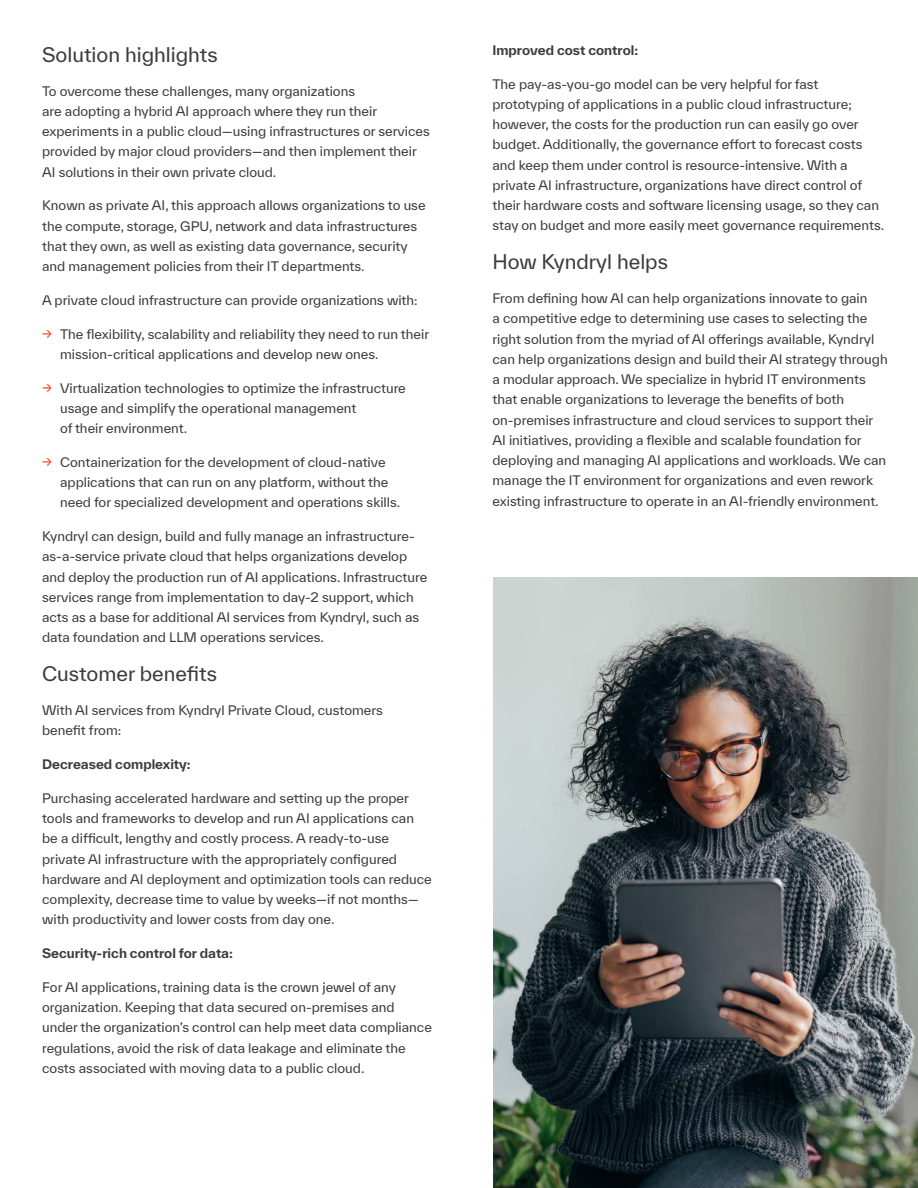
<style>
.page{position:relative;width:918px;height:1188px;background:#fff}
.page>*{position:absolute;margin:0;border:0;box-sizing:border-box;transform-origin:0 0}
.t1{font:19.5px "TWK Everett";color:#3d3c3c}
.t2{font:12.75px/20.2px "TWK Everett";color:#3d3c3c}
.t3{font:700 12.75px "TWK Everett";color:#3d3c3c}
.s1{font-size:13.5px;color:#ff462d}
</style>
<div class="page">
<img style="left:493px;top:578px;width:425px;height:610px">
<h1 class="t1" style="left:42px;top:41px;width:177px">Solution highlights</h1>
<p class="t2" style="left:42px;top:80px;width:389px">To overcome these challenges, many organizations<br>are adopting a hybrid AI approach where they run their experiments in a public cloud—using infrastructures or services provided by major cloud providers—and then implement their AI solutions in their own private cloud.</p>
<p class="t2" style="left:42px;top:195px;width:385px">Known as private AI, this approach allows organizations to use the compute, storage, GPU, network and data infrastructures that they own, as well as existing data governance, security and management policies from their IT departments.</p>
<p class="t2" style="left:42px;top:290px;width:377px">A private cloud infrastructure can provide organizations with:</p>
<p class="t2" style="left:60px;top:323px;width:370px;text-indent:-18px"><span class="s1">→</span> The flexibility, scalability and reliability they need to run their mission-critical applications and develop new ones.</p>
<p class="t2" style="left:60px;top:377px;width:347px;text-indent:-18px"><span class="s1">→</span> Virtualization technologies to optimize the infrastructure usage and simplify the operational management<br>of their environment.</p>
<p class="t2" style="left:60px;top:452px;width:342px;text-indent:-18px"><span class="s1">→</span> Containerization for the development of cloud-native applications that can run on any platform, without the need for specialized development and operations skills.</p>
<p class="t2" style="left:42px;top:526px;width:387px">Kyndryl can design, build and fully manage an infrastructure&shy;as-a-service private cloud that helps organizations develop and deploy the production run of AI applications. Infrastructure services range from implementation to day-2 support, which acts as a base for additional AI services from Kyndryl, such as data foundation and LLM operations services.</p>
<h1 class="t1" style="left:42px;top:660px;width:176px">Customer benefits</h1>
<p class="t2" style="left:42px;top:700px;width:342px">With AI services from Kyndryl Private Cloud, customers benefit from:</p>
<p class="t3" style="left:42px;top:755px;width:150px">Decreased complexity:</p>
<p class="t2" style="left:42px;top:788px;width:391px">Purchasing accelerated hardware and setting up the proper tools and frameworks to develop and run AI applications can be a difficult, lengthy and costly process. A ready-to-use private AI infrastructure with the appropriately configured hardware and AI deployment and optimization tools can reduce complexity, decrease time to value by weeks—if not months— with productivity and lower costs from day one.</p>
<p class="t3" style="left:42px;top:944px;width:192px">Security-rich control for data:</p>
<p class="t2" style="left:42px;top:977px;width:391px">For AI applications, training data is the crown jewel of any organization. Keeping that data secured on-premises and under the organization’s control can help meet data compliance regulations, avoid the risk of data leakage and eliminate the costs associated with moving data to a public cloud.</p>
<p class="t3" style="left:492px;top:41px;width:147px">Improved cost control:</p>
<p class="t2" style="left:492px;top:74px;width:393px">The pay-as-you-go model can be very helpful for fast prototyping of applications in a public cloud infrastructure; however, the costs for the production run can easily go over budget. Additionally, the governance effort to forecast costs and keep them under control is resource-intensive. With a private AI infrastructure, organizations have direct control of their hardware costs and software licensing usage, so they can stay on budget and more easily meet governance requirements.</p>
<h1 class="t1" style="left:492px;top:249px;width:177px">How Kyndryl helps</h1>
<p class="t2" style="left:492px;top:288px;width:397px">From defining how AI can help organizations innovate to gain<br>a competitive edge to determining use cases to selecting the right solution from the myriad of AI offerings available, Kyndryl can help organizations design and build their AI strategy through a modular approach. We specialize in hybrid IT environments that enable organizations to leverage the benefits of both on-premises infrastructure and cloud services to support their AI initiatives, providing a flexible and scalable foundation for deploying and managing AI applications and workloads. We can manage the IT environment for organizations and even rework existing infrastructure to operate in an AI-friendly environment.</p>
</div>
